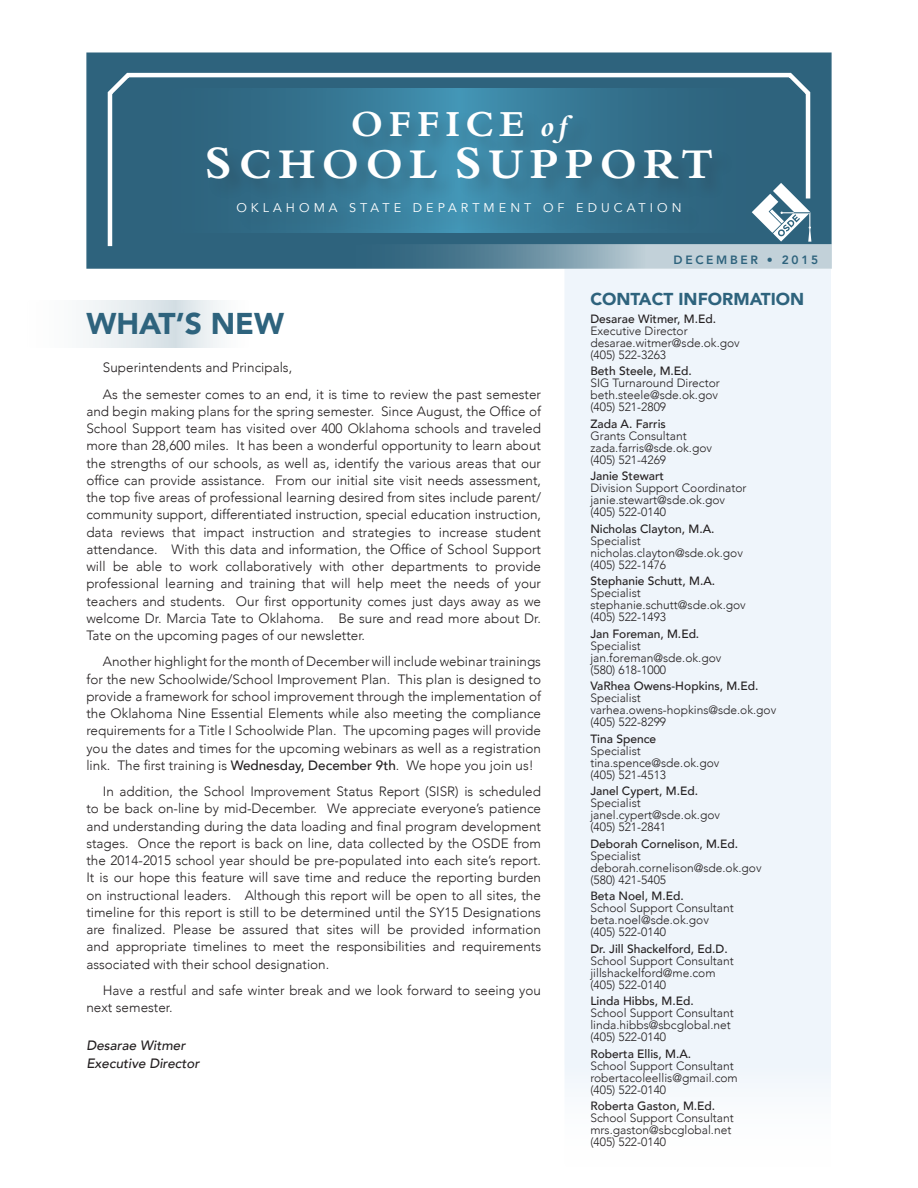
<style>
.page{position:relative;width:918px;height:1188px;background:#fff}
.page>*{position:absolute;margin:0;border:0;box-sizing:border-box;transform-origin:0 0}
.t1{font:700 44.1px "Bembo";letter-spacing:.15em;color:#fff}
.t2{font:700 38.4px "Bembo";letter-spacing:.15em;color:#fff}
.t3{font:900 30px "Avenir";color:#2e637d}
.t4{font:900 17.25px "Avenir";color:#2e637d}
.t5{font:300 13.5px/17.2px "Avenir";color:#231f20;text-align:justify}
.t6{font:italic 500 13.5px "Avenir";color:#231f20}
.t7{font:12.6px "Avenir";letter-spacing:.32em;color:#fff}
.t8{font:300 12px "Avenir";color:#231f20}
.t9{font:500 12px "Avenir";color:#231f20}
.t10{font:800 12px "Avenir";letter-spacing:.22em;color:#2e637d}
.s1{font-style:italic;font-size:31.05px}
.s2{font-size:48.45px}
.s3{font-weight:500}
</style>
<div class="page">
<div style="left:565px;top:268px;width:266px;height:905px;background:#eff5fb"></div>
<div style="left:86px;top:52px;width:746px;height:217px;background:#2e637d;border:2px solid #2e637d"></div>
<svg style="left:107px;top:72px;width:706px;height:175px"></svg>
<svg style="left:125px;top:88px;width:668px;height:145px"></svg>
<div style="left:207px;top:111px;width:527px;height:123px;background:#231f20;opacity:.22"></div>
<svg style="left:321px;top:245px;width:511px;height:24px"></svg>
<svg style="left:86px;top:300px;width:135px;height:48px;fill:#e7edf0"></svg>
<svg style="left:752px;top:183px;width:59px;height:59px"></svg>
<p class="t2" style="left:351px;top:103px;width:218px">OFFICE <span class="s1">of</span></p>
<p class="t1" style="left:205px;top:139px;width:510px"><span class="s2">S</span>CHOOL <span class="s2">S</span>UPPORT</p>
<p class="t7" style="left:236px;top:200px;width:447px">OKLAHOMA STATE DEPARTMENT OF EDUCATION</p>
<p class="t3" style="left:86px;top:297px;width:199px">WHAT’S NEW</p>
<p class="t5" style="left:103px;top:359px;width:191px">Superintendents and Principals,</p>
<p class="t5" style="left:86px;top:385px;width:456px;text-indent:17px">As the semester comes to an end, it is time to review the past semester and begin making plans for the spring semester. Since August, the Office of School Support team has visited over 400 Oklahoma schools and traveled more than 28,600 miles. It has been a wonderful opportunity to learn about the strengths of our schools, as well as, identify the various areas that our office can provide assistance. From our initial site visit needs assessment, the top five areas of professional learning desired from sites include parent/ community support, differentiated instruction, special education instruction, data reviews that impact instruction and strategies to increase student attendance. With this data and information, the Office of School Support will be able to work collaboratively with other departments to provide professional learning and training that will help meet the needs of your teachers and students. Our first opportunity comes just days away as we welcome Dr. Marcia Tate to Oklahoma. Be sure and read more about Dr.<br>Tate on the upcoming pages of our newsletter.</p>
<p class="t5" style="left:86px;top:653px;width:456px;text-indent:17px">Another highlight for the month of December will include webinar trainings for the new Schoolwide/School Improvement Plan. This plan is designed to provide a framework for school improvement through the implementation of the Oklahoma Nine Essential Elements while also meeting the compliance requirements for a Title I Schoolwide Plan. The upcoming pages will provide you the dates and times for the upcoming webinars as well as a registration link. The first training is <span class="s3">Wednesday, December 9th</span>. We hope you join us!</p>
<p class="t5" style="left:86px;top:783px;width:456px;text-indent:17px">In addition, the School Improvement Status Report (SISR) is scheduled to be back on-line by mid-December. We appreciate everyone’s patience and understanding during the data loading and final program development stages. Once the report is back on line, data collected by the OSDE from the 2014-2015 school year should be pre-populated into each site’s report.<br>It is our hope this feature will save time and reduce the reporting burden on instructional leaders. Although this report will be open to all sites, the timeline for this report is still to be determined until the SY15 Designations are finalized. Please be assured that sites will be provided information and appropriate timelines to meet the responsibilities and requirements associated with their school designation.</p>
<p class="t5" style="left:86px;top:982px;width:456px;text-indent:17px">Have a restful and safe winter break and we look forward to seeing you next semester.</p>
<p class="t6" style="left:86px;top:1038px;width:100px">Desarae Witmer</p>
<p class="t6" style="left:86px;top:1055px;width:115px">Executive Director</p>
<p class="t10" style="left:674px;top:251px;width:146px">DECEMBER • 2015</p>
<p class="t4" style="left:590px;top:284px;width:215px">CONTACT INFORMATION</p>
<p class="t9" style="left:590px;top:308px;width:127px">Desarae Witmer, M.Ed.</p>
<p class="t8" style="left:590px;top:323px;width:99px">Executive Director</p>
<p class="t8" style="left:590px;top:335px;width:151px">desarae.witmer@sde.ok.gov</p>
<p class="t8" style="left:590px;top:347px;width:77px">(405) 522-3263</p>
<p class="t9" style="left:590px;top:361px;width:103px">Beth Steele, M.Ed.</p>
<p class="t8" style="left:590px;top:376px;width:131px">SIG Turnaround Director</p>
<p class="t8" style="left:590px;top:388px;width:129px">beth.steele@sde.ok.gov</p>
<p class="t8" style="left:590px;top:400px;width:77px">(405) 521-2809</p>
<p class="t9" style="left:590px;top:413px;width:77px">Zada A. Farris</p>
<p class="t8" style="left:590px;top:428px;width:98px">Grants Consultant</p>
<p class="t8" style="left:590px;top:440px;width:123px">zada.farris@sde.ok.gov</p>
<p class="t8" style="left:590px;top:452px;width:77px">(405) 521-4269</p>
<p class="t9" style="left:590px;top:466px;width:75px">Janie Stewart</p>
<p class="t8" style="left:590px;top:481px;width:158px">Division Support Coordinator</p>
<p class="t8" style="left:590px;top:493px;width:136px">janie.stewart@sde.ok.gov</p>
<p class="t8" style="left:590px;top:505px;width:77px">(405) 522-0140</p>
<p class="t9" style="left:590px;top:518px;width:126px">Nicholas Clayton, M.A.</p>
<p class="t8" style="left:590px;top:533px;width:52px">Specialist</p>
<p class="t8" style="left:590px;top:545px;width:154px">nicholas.clayton@sde.ok.gov</p>
<p class="t8" style="left:590px;top:557px;width:77px">(405) 522-1476</p>
<p class="t9" style="left:590px;top:571px;width:126px">Stephanie Schutt, M.A.</p>
<p class="t8" style="left:590px;top:586px;width:52px">Specialist</p>
<p class="t8" style="left:590px;top:598px;width:157px">stephanie.schutt@sde.ok.gov</p>
<p class="t8" style="left:590px;top:610px;width:77px">(405) 522-1493</p>
<p class="t9" style="left:590px;top:623px;width:110px">Jan Foreman, M.Ed.</p>
<p class="t8" style="left:590px;top:638px;width:52px">Specialist</p>
<p class="t8" style="left:590px;top:650px;width:133px">jan.foreman@sde.ok.gov</p>
<p class="t8" style="left:590px;top:662px;width:77px">(580) 618-1000</p>
<p class="t9" style="left:590px;top:676px;width:170px">VaRhea Owens-Hopkins, M.Ed.</p>
<p class="t8" style="left:590px;top:691px;width:52px">Specialist</p>
<p class="t8" style="left:590px;top:703px;width:187px">varhea.owens-hopkins@sde.ok.gov</p>
<p class="t8" style="left:590px;top:715px;width:77px">(405) 522-8299</p>
<p class="t9" style="left:590px;top:728px;width:67px">Tina Spence</p>
<p class="t8" style="left:590px;top:743px;width:52px">Specialist</p>
<p class="t8" style="left:590px;top:755px;width:131px">tina.spence@sde.ok.gov</p>
<p class="t8" style="left:590px;top:767px;width:77px">(405) 521-4513</p>
<p class="t9" style="left:590px;top:781px;width:109px">Janel Cypert, M.Ed.</p>
<p class="t8" style="left:590px;top:796px;width:52px">Specialist</p>
<p class="t8" style="left:590px;top:808px;width:131px">janel.cypert@sde.ok.gov</p>
<p class="t8" style="left:590px;top:820px;width:77px">(405) 521-2841</p>
<p class="t9" style="left:590px;top:833px;width:149px">Deborah Cornelison, M.Ed.</p>
<p class="t8" style="left:590px;top:848px;width:52px">Specialist</p>
<p class="t8" style="left:590px;top:860px;width:173px">deborah.cornelison@sde.ok.gov</p>
<p class="t8" style="left:590px;top:872px;width:77px">(580) 421-5405</p>
<p class="t9" style="left:590px;top:886px;width:95px">Beta Noel, M.Ed.</p>
<p class="t8" style="left:590px;top:901px;width:145px">School Support Consultant</p>
<p class="t8" style="left:590px;top:913px;width:120px">beta.noel@sde.ok.gov</p>
<p class="t8" style="left:590px;top:925px;width:77px">(405) 522-0140</p>
<p class="t9" style="left:590px;top:938px;width:139px">Dr. Jill Shackelford, Ed.D.</p>
<p class="t8" style="left:590px;top:953px;width:145px">School Support Consultant</p>
<p class="t8" style="left:590px;top:965px;width:127px">jillshackelford@me.com</p>
<p class="t8" style="left:590px;top:977px;width:77px">(405) 522-0140</p>
<p class="t9" style="left:590px;top:991px;width:105px">Linda Hibbs, M.Ed.</p>
<p class="t8" style="left:590px;top:1006px;width:145px">School Support Consultant</p>
<p class="t8" style="left:590px;top:1018px;width:142px">linda.hibbs@sbcglobal.net</p>
<p class="t8" style="left:590px;top:1030px;width:77px">(405) 522-0140</p>
<p class="t9" style="left:590px;top:1043px;width:102px">Roberta Ellis, M.A.</p>
<p class="t8" style="left:590px;top:1058px;width:145px">School Support Consultant</p>
<p class="t8" style="left:590px;top:1070px;width:149px">robertacoleellis@gmail.com</p>
<p class="t8" style="left:590px;top:1082px;width:77px">(405) 522-0140</p>
<p class="t9" style="left:590px;top:1096px;width:126px">Roberta Gaston, M.Ed.</p>
<p class="t8" style="left:590px;top:1111px;width:145px">School Support Consultant</p>
<p class="t8" style="left:590px;top:1123px;width:142px">mrs.gaston@sbcglobal.net</p>
<p class="t8" style="left:590px;top:1135px;width:77px">(405) 522-0140</p>
</div>
